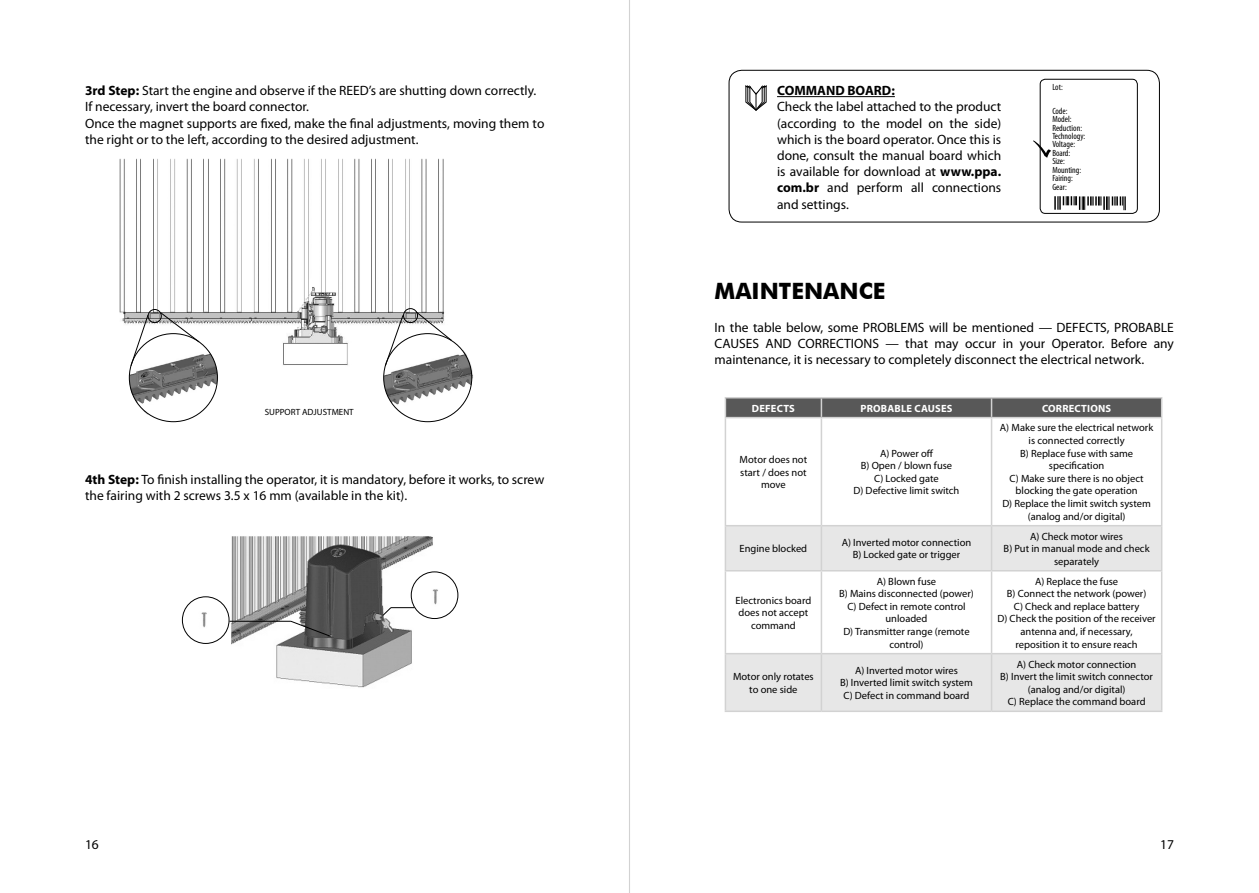
<style>
.page{position:relative;width:1259px;height:893px;background:#fff}
.page>*{position:absolute;margin:0;border:0;box-sizing:border-box;transform-origin:0 0}
.t1{font:700 22.5px "Futura BT";color:#000}
.t2{font:13.5px/16.2px "Myriad Pro";color:#000}
.t3{font:700 13.5px "Myriad Pro";color:#000}
.t4{font:10.5px/12.6px "Myriad Pro";color:#000;text-align:center}
.t5{font:700 10.5px "Myriad Pro";letter-spacing:.02em;color:#fff}
.t6{font:condensed 9px "Myriad Pro";color:#000}
.t7{font:9px "Myriad Pro";color:#000}
.s1{font-weight:700}
</style>
<div class="page">
<hr style="left:629px;top:0;width:1px;height:893px;background:#d2d2d2">
<img style="left:119px;top:158px;width:354px;height:265px">
<img style="left:129px;top:334px;width:88px;height:88px;border-radius:44px">
<img style="left:384px;top:334px;width:88px;height:88px;border-radius:44px">
<div style="left:148px;top:309px;width:14px;height:14px;border:1px solid #000;border-radius:50%"></div>
<svg style="left:130px;top:314px;width:19px;height:53px"></svg>
<svg style="left:160px;top:312px;width:40px;height:31px"></svg>
<div style="left:403px;top:308px;width:15px;height:15px;border:1px solid #000;border-radius:50%"></div>
<svg style="left:384px;top:314px;width:20px;height:53px"></svg>
<svg style="left:415px;top:311px;width:37px;height:30px"></svg>
<img style="left:192px;top:536px;width:255px;height:152px">
<div style="left:182px;top:596px;width:47px;height:48px;border:1px solid #000;border-radius:50%"></div>
<div style="left:411px;top:571px;width:47px;height:48px;border:1px solid #000;border-radius:50%"></div>
<hr style="left:229px;top:621px;width:62px;height:1px;background:#000">
<svg style="left:290px;top:620px;width:42px;height:17px"></svg>
<svg style="left:382px;top:607px;width:32px;height:10px"></svg>
<div style="left:728px;top:70px;width:431px;height:152px;border:1px solid #000;border-radius:13px"></div>
<hr style="left:777px;top:96px;width:118px;height:1px;background:#000">
<svg style="left:745px;top:85px;width:22px;height:26px"></svg>
<div style="left:1039px;top:79px;width:98px;height:135px;border:1px solid #000;border-radius:5px"></div>
<svg style="left:1033px;top:140px;width:18px;height:18px"></svg>
<svg style="left:1054px;top:196px;width:72px;height:14px"></svg>
<svg style="left:726px;top:526px;width:435px;height:185px;fill:#e7e7e7"></svg>
<hr style="left:724px;top:397px;width:97px;height:1px;background:#d2d2d2">
<hr style="left:821px;top:397px;width:170px;height:1px;background:#d2d2d2">
<hr style="left:991px;top:397px;width:171px;height:1px;background:#d2d2d2">
<svg style="left:724px;top:398px;width:438px;height:19px;background:#5d5d5d"></svg>
<hr style="left:724px;top:417px;width:97px;height:1px;background:#d2d2d2">
<hr style="left:724px;top:418px;width:2px;height:107px;background:#d2d2d2">
<hr style="left:821px;top:417px;width:170px;height:1px;background:#d2d2d2">
<hr style="left:820px;top:418px;width:2px;height:107px;background:#d2d2d2">
<hr style="left:991px;top:417px;width:171px;height:1px;background:#d2d2d2">
<hr style="left:990px;top:418px;width:2px;height:107px;background:#d2d2d2">
<hr style="left:1161px;top:418px;width:1px;height:107px;background:#d2d2d2">
<hr style="left:724px;top:525px;width:97px;height:1px;background:#d2d2d2">
<hr style="left:724px;top:526px;width:2px;height:44px;background:#d2d2d2">
<hr style="left:821px;top:525px;width:170px;height:1px;background:#d2d2d2">
<hr style="left:820px;top:526px;width:2px;height:44px;background:#d2d2d2">
<hr style="left:991px;top:525px;width:171px;height:1px;background:#d2d2d2">
<hr style="left:990px;top:526px;width:2px;height:44px;background:#d2d2d2">
<hr style="left:1161px;top:526px;width:1px;height:44px;background:#d2d2d2">
<hr style="left:724px;top:570px;width:97px;height:1px;background:#d2d2d2">
<hr style="left:724px;top:571px;width:2px;height:82px;background:#d2d2d2">
<hr style="left:821px;top:570px;width:170px;height:1px;background:#d2d2d2">
<hr style="left:820px;top:571px;width:2px;height:82px;background:#d2d2d2">
<hr style="left:991px;top:570px;width:171px;height:1px;background:#d2d2d2">
<hr style="left:990px;top:571px;width:2px;height:82px;background:#d2d2d2">
<hr style="left:1161px;top:571px;width:1px;height:82px;background:#d2d2d2">
<hr style="left:724px;top:653px;width:97px;height:1px;background:#d2d2d2">
<hr style="left:724px;top:654px;width:2px;height:57px;background:#d2d2d2">
<hr style="left:821px;top:653px;width:170px;height:1px;background:#d2d2d2">
<hr style="left:820px;top:654px;width:2px;height:57px;background:#d2d2d2">
<hr style="left:991px;top:653px;width:171px;height:1px;background:#d2d2d2">
<hr style="left:990px;top:654px;width:2px;height:57px;background:#d2d2d2">
<hr style="left:1161px;top:654px;width:1px;height:57px;background:#d2d2d2">
<hr style="left:724px;top:711px;width:97px;height:1px;background:#d2d2d2">
<hr style="left:821px;top:711px;width:170px;height:1px;background:#d2d2d2">
<hr style="left:991px;top:711px;width:171px;height:1px;background:#d2d2d2">
<p class="t2" style="left:85px;top:82px;width:453px"><span class="s1">3rd Step:</span> Start the engine and observe if the REED’s are shutting down correctly.</p>
<p class="t2" style="left:85px;top:99px;width:225px">If necessary, invert the board connector.</p>
<p class="t2" style="left:85px;top:115px;width:461px">Once the magnet supports are fixed, make the final adjustments, moving them to the right or to the left, according to the desired adjustment.</p>
<p class="t7" style="left:265px;top:406px;width:90px">SUPPORT ADJUSTMENT</p>
<p class="t2" style="left:85px;top:471px;width:461px"><span class="s1">4th Step:</span> To finish installing the operator, it is mandatory, before it works, to screw the fairing with 2 screws 3.5 x 16 mm (available in the kit).</p>
<p class="t3" style="left:777px;top:82px;width:119px">COMMAND BOARD:</p>
<p class="t2" style="left:777px;top:99px;width:226px;text-align:justify">Check the label attached to the product (according to the model on the side) which is the board operator. Once this is done, consult the manual board which is available for download at <span class="s1">www.ppa. com.br</span> and perform all connections and settings.</p>
<p class="t6" style="left:1052px;top:82px;width:12px">Lot:</p>
<p class="t6" style="left:1052px;top:105px;width:17px">Code:</p>
<p class="t6" style="left:1052px;top:114px;width:21px">Model:</p>
<p class="t6" style="left:1052px;top:122px;width:31px">Reduction:</p>
<p class="t6" style="left:1052px;top:131px;width:34px">Technology:</p>
<p class="t6" style="left:1052px;top:139px;width:24px">Voltage:</p>
<p class="t6" style="left:1052px;top:148px;width:19px">Board:</p>
<p class="t6" style="left:1052px;top:156px;width:14px">Size:</p>
<p class="t6" style="left:1052px;top:164px;width:30px">Mounting:</p>
<p class="t6" style="left:1052px;top:173px;width:22px">Fairing:</p>
<p class="t6" style="left:1052px;top:181px;width:16px">Gear:</p>
<p class="t1" style="left:714px;top:278px;width:172px">MAINTENANCE</p>
<p class="t2" style="left:714px;top:319px;width:461px;text-align:justify">In the table below, some PROBLEMS will be mentioned — DEFECTS, PROBABLE CAUSES AND CORRECTIONS — that may occur in your Operator. Before any maintenance, it is necessary to completely disconnect the electrical network.</p>
<p class="t5" style="left:752px;top:401px;width:45px">DEFECTS</p>
<p class="t5" style="left:860px;top:401px;width:94px">PROBABLE CAUSES</p>
<p class="t5" style="left:1042px;top:401px;width:71px">CORRECTIONS</p>
<p class="t4" style="left:739px;top:453px;width:69px">Motor does not start / does not move</p>
<p class="t4" style="left:739px;top:542px;width:69px">Engine blocked</p>
<p class="t4" style="left:735px;top:594px;width:77px">Electronics board does not accept command</p>
<p class="t4" style="left:733px;top:670px;width:82px">Motor only rotates to one side</p>
<p class="t4" style="left:880px;top:447px;width:55px">A) Power off</p>
<p class="t4" style="left:860px;top:459px;width:93px">B) Open / blown fuse</p>
<p class="t4" style="left:874px;top:472px;width:66px">C) Locked gate</p>
<p class="t4" style="left:853px;top:484px;width:107px">D) Defective limit switch</p>
<p class="t4" style="left:841px;top:536px;width:131px">A) Inverted motor connection</p>
<p class="t4" style="left:852px;top:548px;width:109px">B) Locked gate or trigger</p>
<p class="t4" style="left:876px;top:575px;width:61px">A) Blown fuse</p>
<p class="t4" style="left:839px;top:587px;width:136px">B) Mains disconnected (power)</p>
<p class="t4" style="left:847px;top:600px;width:120px">C) Defect in remote control unloaded</p>
<p class="t4" style="left:843px;top:625px;width:128px">D) Transmitter range (remote control)</p>
<p class="t4" style="left:855px;top:664px;width:104px">A) Inverted motor wires</p>
<p class="t4" style="left:840px;top:676px;width:134px">B) Inverted limit switch system</p>
<p class="t4" style="left:843px;top:689px;width:128px">C) Defect in command board</p>
<p class="t4" style="left:1000px;top:421px;width:155px">A) Make sure the electrical network is connected correctly</p>
<p class="t4" style="left:1020px;top:447px;width:114px">B) Replace fuse with same specification</p>
<p class="t4" style="left:1009px;top:472px;width:136px">C) Make sure there is no object blocking the gate operation</p>
<p class="t4" style="left:1002px;top:497px;width:150px">D) Replace the limit switch system (analog and/or digital)</p>
<p class="t4" style="left:1030px;top:530px;width:94px">A) Check motor wires</p>
<p class="t4" style="left:1003px;top:542px;width:147px">B) Put in manual mode and check separately</p>
<p class="t4" style="left:1035px;top:575px;width:85px">A) Replace the fuse</p>
<p class="t4" style="left:1007px;top:587px;width:141px">B) Connect the network (power)</p>
<p class="t4" style="left:1014px;top:600px;width:127px">C) Check and replace battery</p>
<p class="t4" style="left:997px;top:612px;width:160px">D) Check the position of the receiver antenna and, if necessary,</p>
<p class="t4" style="left:1015px;top:638px;width:124px">reposition it to ensure reach</p>
<p class="t4" style="left:1016px;top:657px;width:121px">A) Check motor connection</p>
<p class="t4" style="left:1000px;top:670px;width:154px">B) Invert the limit switch connector (analog and/or digital)</p>
<p class="t4" style="left:1007px;top:695px;width:139px">C) Replace the command board</p>
<p class="t2" style="left:85px;top:836px;width:15px">16</p>
<p class="t2" style="left:1160px;top:836px;width:15px">17</p>
</div>
